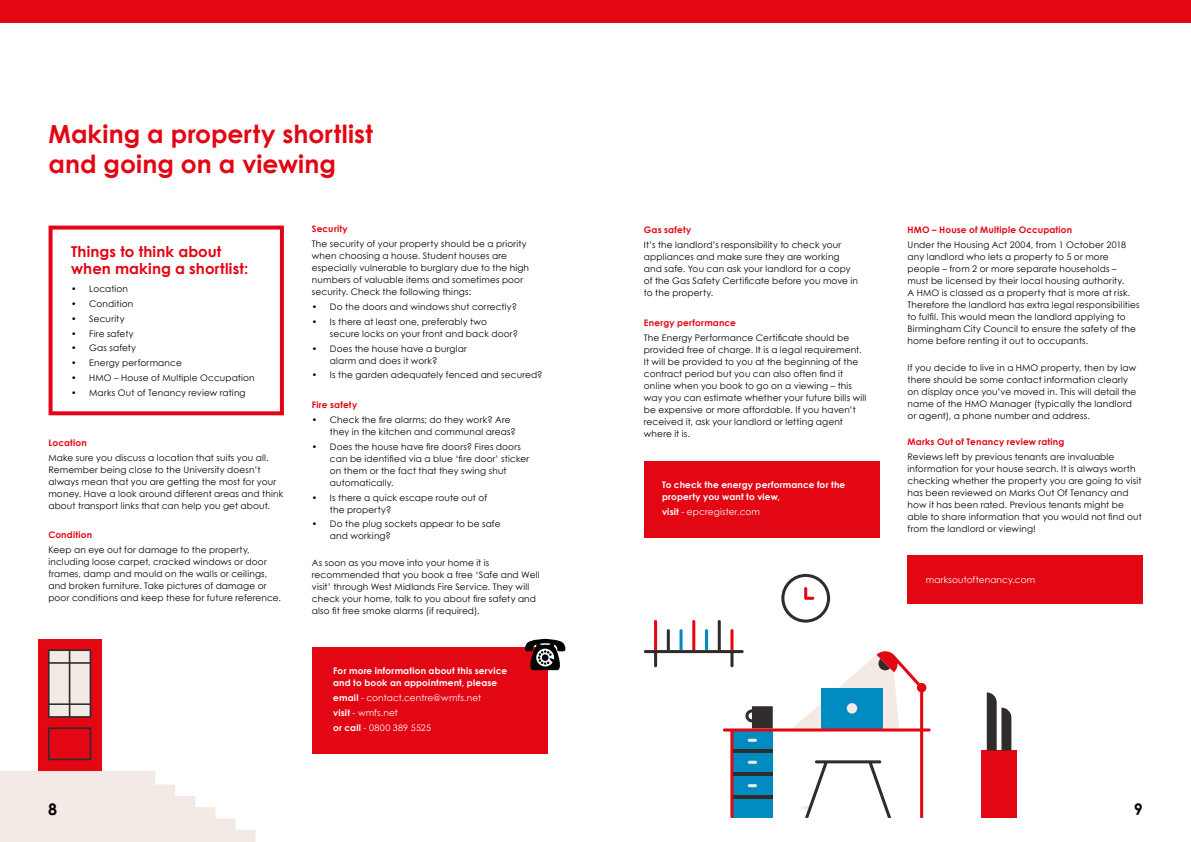
<style>
.page{position:relative;width:1191px;height:842px;background:#fff}
.page>*{position:absolute;margin:0;border:0;box-sizing:border-box;transform-origin:0 0}
.t1{font:700 25px/30px "Century Gothic";letter-spacing:.005em;color:#e30613}
.t2{font:700 16px "Century Gothic";color:#000}
.t3{font:700 15px/17px "Century Gothic";letter-spacing:.005em;color:#e30613}
.t4{font:9px/12px "Century Gothic";letter-spacing:.015em;color:#000}
.t5{font:700 9px "Century Gothic";letter-spacing:.02em;color:#e30613}
.t6{font:700 9px/12px "Century Gothic";letter-spacing:.02em;color:#fff}
.t7{font:9px/14.8px "Century Gothic";letter-spacing:.015em;color:#fff}
.s1{font-weight:700}
</style>
<div class="page">
<div style="left:49px;top:226px;width:235px;height:189px;border:4px solid #e30517"></div>
<div style="left:644px;top:461px;width:235px;height:77px;background:#e30613"></div>
<div style="left:312px;top:647px;width:235px;height:107px;background:#e30613"></div>
<svg style="left:525px;top:639px;width:41px;height:31px"></svg>
<div style="left:542px;top:654px;width:6px;height:7px;background:#010202;border-radius:50%"></div>
<div style="left:981px;top:750px;width:35px;height:68px;background:#e30613"></div>
<svg style="left:986px;top:692px;width:25px;height:58px"></svg>
<svg style="left:644px;top:574px;width:286px;height:244px"></svg>
<svg style="left:0;top:771px;width:256px;height:71px"></svg>
<div style="left:38px;top:639px;width:63px;height:132px;background:#e30613"></div>
<svg style="left:48px;top:649px;width:43px;height:69px;background:#cec3bf"></svg>
<svg style="left:48px;top:727px;width:43px;height:33px"></svg>
<div style="left:907px;top:556px;width:236px;height:48px;background:#e30613"></div>
<div style="left:0;top:0;width:1191px;height:23px;background:#e30613"></div>
<h1 class="t1" style="left:49px;top:119px;width:326px">Making a property shortlist and going on a viewing</h1>
<h3 class="t3" style="left:71px;top:243px;width:178px">Things to think about when making a shortlist:</h3>
<p class="t4" style="left:71px;top:283px;width:58px">• Location</p>
<p class="t4" style="left:71px;top:297px;width:63px">• Condition</p>
<p class="t4" style="left:71px;top:312px;width:55px">• Security</p>
<p class="t4" style="left:71px;top:327px;width:64px">• Fire safety</p>
<p class="t4" style="left:71px;top:342px;width:66px">• Gas safety</p>
<p class="t4" style="left:71px;top:357px;width:112px">• Energy performance</p>
<p class="t4" style="left:71px;top:372px;width:185px">• HMO – House of Multiple Occupation</p>
<p class="t4" style="left:71px;top:386px;width:176px">• Marks Out of Tenancy review rating</p>
<p class="t5" style="left:48px;top:437px;width:40px">Location</p>
<p class="t4" style="left:48px;top:451px;width:236px">Make sure you discuss a location that suits you all.<br>Remember being close to the University doesn’t always mean that you are getting the most for your money. Have a look around different areas and think about transport links that can help you get about.</p>
<p class="t5" style="left:48px;top:529px;width:45px">Condition</p>
<p class="t4" style="left:48px;top:544px;width:234px">Keep an eye out for damage to the property, including loose carpet, cracked windows or door frames, damp and mould on the walls or ceilings, and broken furniture. Take pictures of damage or poor conditions and keep these for future reference.</p>
<p class="t5" style="left:312px;top:223px;width:37px">Security</p>
<p class="t4" style="left:312px;top:238px;width:219px">The security of your property should be a priority when choosing a house. Student houses are especially vulnerable to burglary due to the high numbers of valuable items and sometimes poor security. Check the following things:</p>
<p class="t4" style="left:312px;top:301px;width:207px">• Do the doors and windows shut correctly?</p>
<p class="t4" style="left:330px;top:315px;width:190px;text-indent:-18px">• Is there at least one, preferably two secure locks on your front and back door?</p>
<p class="t4" style="left:330px;top:342px;width:139px;text-indent:-18px">• Does the house have a burglar alarm and does it work?</p>
<p class="t4" style="left:312px;top:369px;width:232px">• Is the garden adequately fenced and secured?</p>
<p class="t5" style="left:312px;top:399px;width:47px">Fire safety</p>
<p class="t4" style="left:330px;top:414px;width:187px;text-indent:-18px">• Check the fire alarms; do they work? Are they in the kitchen and communal areas?</p>
<p class="t4" style="left:330px;top:440px;width:201px;text-indent:-18px">• Does the house have fire doors? Fires doors can be identified via a blue ‘fire door’ sticker on them or the fact that they swing shut automatically.</p>
<p class="t4" style="left:330px;top:491px;width:159px;text-indent:-18px">• Is there a quick escape route out of the property?</p>
<p class="t4" style="left:330px;top:518px;width:172px;text-indent:-18px">• Do the plug sockets appear to be safe and working?</p>
<p class="t4" style="left:312px;top:557px;width:229px">As soon as you move into your home it is recommended that you book a free ‘Safe and Well visit’ through West Midlands Fire Service. They will check your home, talk to you about fire safety and also fit free smoke alarms (if required).</p>
<p class="t6" style="left:333px;top:665px;width:176px">For more information about this service and to book an appointment, please</p>
<p class="t7" style="left:333px;top:690px;width:150px"><span class="s1">email</span> - contact.centre@wmfs.net <span class="s1">visit</span> - wmfs.net<br><span class="s1">or call</span> - 0800 389 5525</p>
<p class="t5" style="left:644px;top:224px;width:49px">Gas safety</p>
<p class="t4" style="left:644px;top:238px;width:216px">It’s the landlord’s responsibility to check your appliances and make sure they are working and safe. You can ask your landlord for a copy of the Gas Safety Certificate before you move in to the property.</p>
<p class="t5" style="left:644px;top:317px;width:94px">Energy performance</p>
<p class="t4" style="left:644px;top:331px;width:224px">The Energy Performance Certificate should be provided free of charge. It is a legal requirement.<br>It will be provided to you at the beginning of the contract period but you can also often find it online when you book to go on a viewing – this way you can estimate whether your future bills will be expensive or more affordable. If you haven’t received it, ask your landlord or letting agent where it is.</p>
<p class="t6" style="left:662px;top:479px;width:185px">To check the energy performance for the property you want to view,</p>
<p class="t7" style="left:662px;top:504px;width:99px"><span class="s1">visit</span> - epcregister.com</p>
<p class="t5" style="left:907px;top:224px;width:166px">HMO – House of Multiple Occupation</p>
<p class="t4" style="left:907px;top:238px;width:233px">Under the Housing Act 2004, from 1 October 2018 any landlord who lets a property to 5 or more people – from 2 or more separate households – must be licensed by their local housing authority.<br>A HMO is classed as a property that is more at risk.<br>Therefore the landlord has extra legal responsibilities to fulfil. This would mean the landlord applying to Birmingham City Council to ensure the safety of the home before renting it out to occupants.</p>
<p class="t4" style="left:907px;top:361px;width:230px">If you decide to live in a HMO property, then by law there should be some contact information clearly on display once you’ve moved in. This will detail the name of the HMO Manager (typically the landlord or agent), a phone number and address.</p>
<p class="t5" style="left:907px;top:436px;width:158px">Marks Out of Tenancy review rating</p>
<p class="t4" style="left:907px;top:451px;width:236px">Reviews left by previous tenants are invaluable information for your house search. It is always worth checking whether the property you are going to visit has been reviewed on Marks Out Of Tenancy and how it has been rated. Previous tenants might be able to share information that you would not find out from the landlord or viewing!</p>
<p class="t7" style="left:925px;top:572px;width:111px">marksoutoftenancy.com</p>
<h2 class="t2" style="left:48px;top:799px;width:10px">8</h2>
<h2 class="t2" style="left:1133px;top:799px;width:10px">9</h2>
</div>
